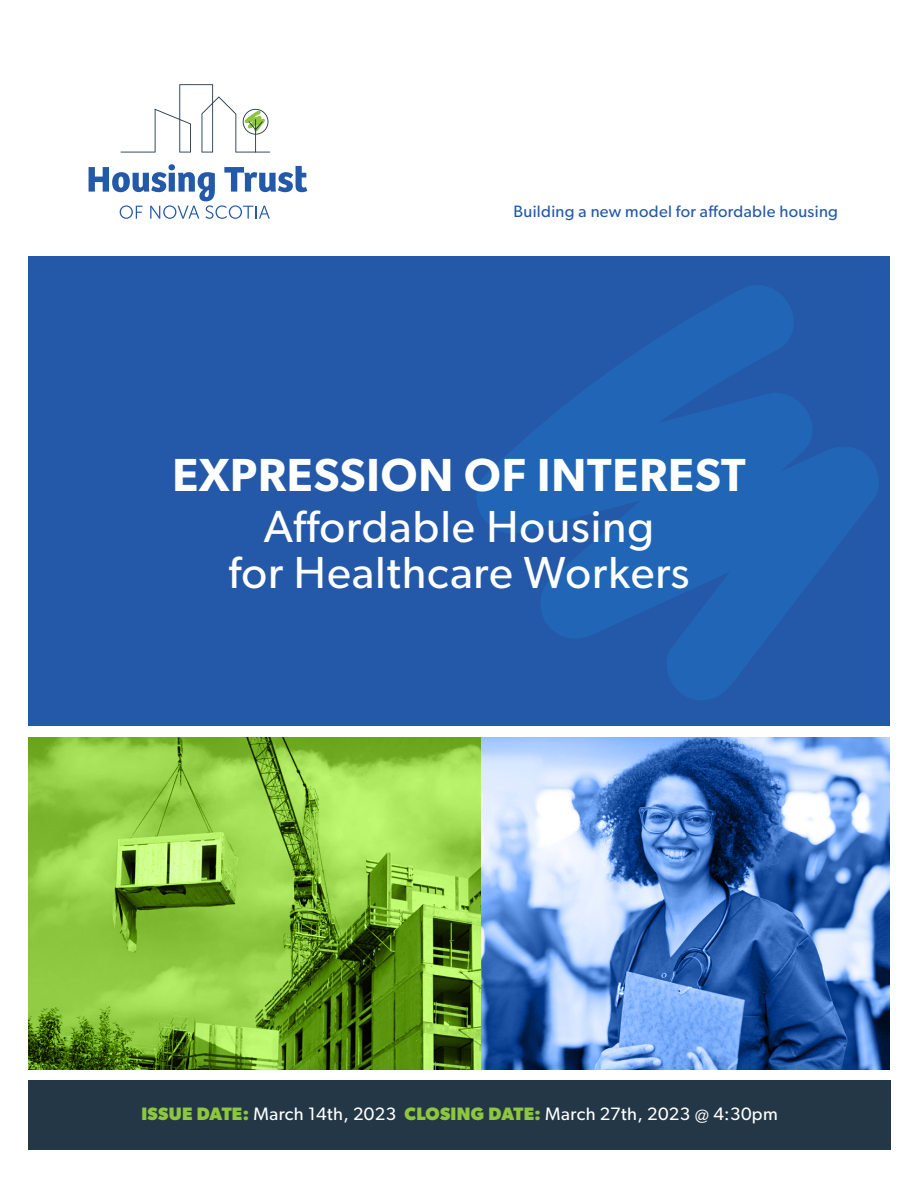
<style>
.page{position:relative;width:918px;height:1188px;background:#fff}
.page>*{position:absolute;margin:0;border:0;box-sizing:border-box;transform-origin:0 0}
.t1{font:600 46.5px "Gibson";letter-spacing:.02em;color:#fff}
.t2{font:45px "Gibson";letter-spacing:.02em;color:#fff}
.t3{font:18px "Gibson";letter-spacing:.02em;color:#fff}
.t4{font:16.5px "Gibson";letter-spacing:.02em;color:#2459a9}
.s1{font-weight:700;color:#8dc63f}
</style>
<div class="page">
<div style="left:28px;top:256px;width:862px;height:470px;background:#2459a9"></div>
<img style="left:480px;top:737px;width:410px;height:333px">
<svg style="left:89px;top:164px;width:218px;height:55px"></svg>
<svg style="left:155px;top:84px;width:115px;height:69px"></svg>
<img style="left:28px;top:737px;width:452px;height:333px">
<div style="left:28px;top:1080px;width:863px;height:69px;background:#243746"></div>
<svg style="left:477px;top:285px;width:401px;height:415px"></svg>
<p class="t4" style="left:513px;top:201px;width:326px">Building a new model for affordable housing</p>
<p class="t1" style="left:172px;top:447px;width:575px">EXPRESSION OF INTEREST</p>
<p class="t2" style="left:264px;top:499px;width:392px">Affordable Housing</p>
<p class="t2" style="left:228px;top:546px;width:463px">for Healthcare Workers</p>
<p class="t3" style="left:141px;top:1103px;width:638px"><span class="s1">ISSUE DATE:</span> March 14th, 2023 <span class="s1">CLOSING DATE:</span> March 27th, 2023 @ 4:30pm</p>
</div>
